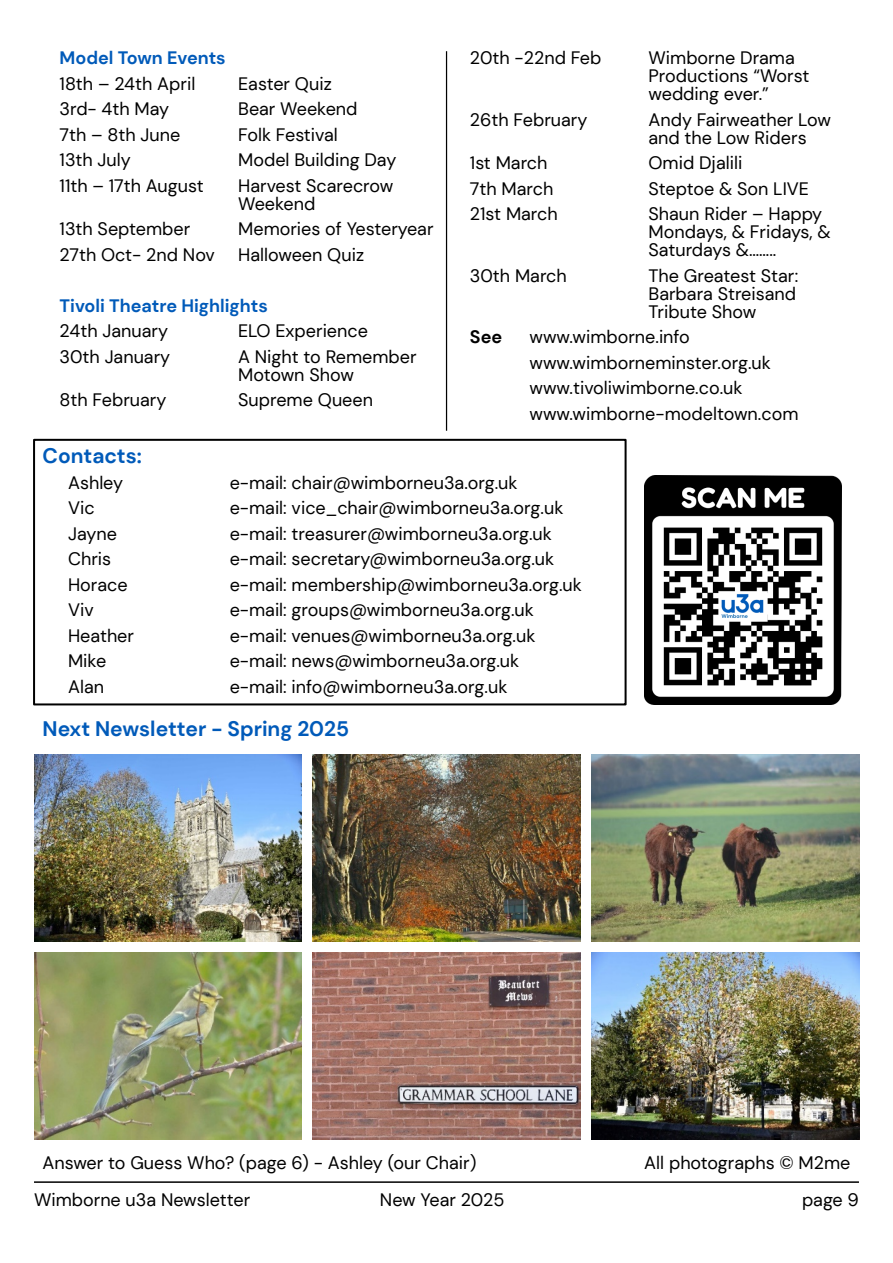
<style>
.page{position:relative;width:893px;height:1263px;background:#fff}
.page>*{position:absolute;margin:0;border:0;box-sizing:border-box;transform-origin:0 0}
.t1{font:700 21px "DM Sans";color:#005ab9}
.t2{font:18px/18px "DM Sans";color:#000}
.t3{font:700 18px "DM Sans";color:#005ab9}
.t4{font:700 18px "DM Sans";color:#000}
</style>
<div class="page">
<hr style="left:34px;top:1181px;width:825px;height:2px;background:#000">
<hr style="left:446px;top:51px;width:1px;height:380px;background:#000">
<div style="left:33px;top:439px;width:594px;height:266px;border:2px solid #000"></div>
<img style="left:644px;top:475px;width:197px;height:229px">
<img style="left:34px;top:754px;width:268px;height:187px">
<img style="left:313px;top:754px;width:267px;height:187px">
<img style="left:591px;top:754px;width:268px;height:187px">
<img style="left:34px;top:952px;width:268px;height:187px">
<img style="left:313px;top:952px;width:267px;height:187px">
<img style="left:591px;top:952px;width:268px;height:187px">
<p class="t3" style="left:60px;top:46px;width:168px">Model Town Events</p>
<p class="t2" style="left:60px;top:75px;width:137px">18th – 24th April</p>
<p class="t2" style="left:238px;top:75px;width:95px">Easter Quiz</p>
<p class="t2" style="left:60px;top:100px;width:111px">3rd- 4th May</p>
<p class="t2" style="left:238px;top:100px;width:121px">Bear Weekend</p>
<p class="t2" style="left:60px;top:126px;width:122px">7th – 8th June</p>
<p class="t2" style="left:238px;top:126px;width:101px">Folk Festival</p>
<p class="t2" style="left:60px;top:151px;width:73px">13th July</p>
<p class="t2" style="left:238px;top:151px;width:160px">Model Building Day</p>
<p class="t2" style="left:60px;top:177px;width:146px">11th – 17th August</p>
<p class="t2" style="left:238px;top:177px;width:157px">Harvest Scarecrow<br>Weekend</p>
<p class="t2" style="left:60px;top:220px;width:132px">13th September</p>
<p class="t2" style="left:238px;top:220px;width:197px">Memories of Yesteryear</p>
<p class="t2" style="left:60px;top:246px;width:157px">27th Oct- 2nd Nov</p>
<p class="t2" style="left:238px;top:246px;width:128px">Halloween Quiz</p>
<p class="t3" style="left:60px;top:294px;width:210px">Tivoli Theatre Highlights</p>
<p class="t2" style="left:60px;top:322px;width:110px">24th January</p>
<p class="t2" style="left:238px;top:322px;width:131px">ELO Experience</p>
<p class="t2" style="left:60px;top:348px;width:112px">30th January</p>
<p class="t2" style="left:238px;top:348px;width:180px">A Night to Remember<br>Motown Show</p>
<p class="t2" style="left:60px;top:391px;width:108px">8th February</p>
<p class="t2" style="left:238px;top:391px;width:136px">Supreme Queen</p>
<p class="t2" style="left:470px;top:49px;width:133px">20th -22nd Feb</p>
<p class="t2" style="left:648px;top:49px;width:162px">Wimborne Drama<br>Productions “Worst wedding ever.”</p>
<p class="t2" style="left:470px;top:111px;width:119px">26th February</p>
<p class="t2" style="left:648px;top:111px;width:184px">Andy Fairweather Low and the Low Riders</p>
<p class="t2" style="left:470px;top:154px;width:79px">1st March</p>
<p class="t2" style="left:648px;top:154px;width:95px">Omid Djalili</p>
<p class="t2" style="left:470px;top:180px;width:85px">7th March</p>
<p class="t2" style="left:648px;top:180px;width:162px">Steptoe &amp; Son LIVE</p>
<p class="t2" style="left:470px;top:205px;width:89px">21st March</p>
<p class="t2" style="left:648px;top:205px;width:184px">Shaun Rider – Happy<br>Mondays, &amp; Fridays, &amp;<br>Saturdays &amp;……..</p>
<p class="t2" style="left:470px;top:267px;width:98px">30th March</p>
<p class="t2" style="left:648px;top:267px;width:151px;text-align:justify">The Greatest Star:<br>Barbara Streisand Tribute Show</p>
<p class="t4" style="left:470px;top:325px;width:34px">See</p>
<p class="t2" style="left:529px;top:324px;width:270px;line-height:25.5px">www.wimborne.info www.wimborneminster.org.uk www.tivoliwimborne.co.uk www.wimborne-modeltown.com</p>
<p class="t1" style="left:43px;top:443px;width:101px">Contacts:</p>
<p class="t2" style="left:68px;top:474px;width:57px">Ashley</p>
<p class="t2" style="left:230px;top:474px;width:289px">e-mail: chair@wimborneu3a.org.uk</p>
<p class="t2" style="left:68px;top:499px;width:28px">Vic</p>
<p class="t2" style="left:230px;top:499px;width:335px">e-mail: vice_chair@wimborneu3a.org.uk</p>
<p class="t2" style="left:68px;top:525px;width:50px">Jayne</p>
<p class="t2" style="left:230px;top:525px;width:324px">e-mail: treasurer@wimborneu3a.org.uk</p>
<p class="t2" style="left:68px;top:550px;width:45px">Chris</p>
<p class="t2" style="left:230px;top:550px;width:326px">e-mail: secretary@wimborneu3a.org.uk</p>
<p class="t2" style="left:68px;top:576px;width:61px">Horace</p>
<p class="t2" style="left:230px;top:576px;width:354px">e-mail: membership@wimborneu3a.org.uk</p>
<p class="t2" style="left:68px;top:601px;width:27px">Viv</p>
<p class="t2" style="left:230px;top:601px;width:306px">e-mail: groups@wimborneu3a.org.uk</p>
<p class="t2" style="left:68px;top:627px;width:67px">Heather</p>
<p class="t2" style="left:230px;top:627px;width:307px">e-mail: venues@wimborneu3a.org.uk</p>
<p class="t2" style="left:68px;top:652px;width:40px">Mike</p>
<p class="t2" style="left:230px;top:652px;width:291px">e-mail: news@wimborneu3a.org.uk</p>
<p class="t2" style="left:68px;top:678px;width:37px">Alan</p>
<p class="t2" style="left:230px;top:678px;width:279px">e-mail: info@wimborneu3a.org.uk</p>
<p class="t1" style="left:43px;top:715px;width:308px">Next Newsletter - Spring 2025</p>
<p class="t2" style="left:43px;top:1154px;width:435px">Answer to Guess Who? (page 6) - Ashley (our Chair)</p>
<p class="t2" style="left:644px;top:1154px;width:208px">All photographs © M2me</p>
<p class="t2" style="left:34px;top:1190px;width:218px">Wimborne u3a Newsletter</p>
<p class="t2" style="left:380px;top:1190px;width:126px">New Year 2025</p>
<p class="t2" style="left:802px;top:1190px;width:58px">page 9</p>
</div>
